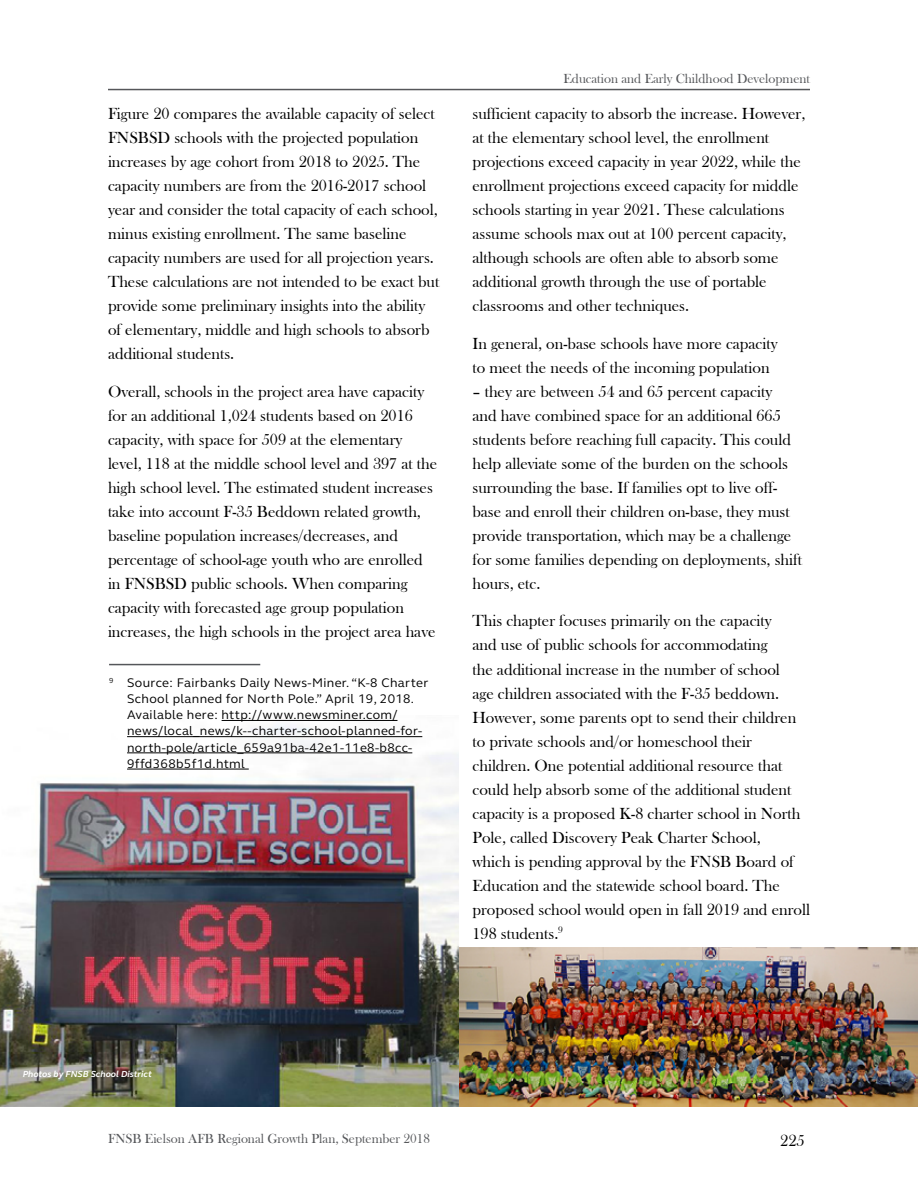
<style>
.page{position:relative;width:918px;height:1188px;background:#fff}
.page>*{position:absolute;margin:0;border:0;box-sizing:border-box;transform-origin:0 0}
.t1{font:16.5px/24px "Bask Old Face";color:#000}
.t2{font:13.5px "Bask Old Face";color:#55575a}
.t3{font:12.9px/16.2px "FS Elliot Pro";letter-spacing:.03em;color:#000}
.t4{font:italic 700 9px "FS Elliot Pro";color:#fff}
</style>
<div class="page">
<hr style="left:108px;top:89px;width:702px;height:1px;background:#55575a">
<img style="left:0;top:719px;width:459px;height:388px">
<hr style="left:222px;top:720px;width:175px;height:1px;background:#000">
<hr style="left:127px;top:736px;width:295px;height:1px;background:#000">
<hr style="left:127px;top:752px;width:285px;height:1px;background:#000">
<hr style="left:127px;top:769px;width:122px;height:1px;background:#000">
<hr style="left:109px;top:664px;width:151px;height:1px;background:#55575a">
<img style="left:459px;top:948px;width:459px;height:159px">
<p class="t1" style="left:108px;top:102px;width:333px">Figure 20 compares the available capacity of select FNSBSD schools with the projected population increases by age cohort from 2018 to 2025. The capacity numbers are from the 2016-2017 school year and consider the total capacity of each school, minus existing enrollment. The same baseline capacity numbers are used for all projection years.<br>These calculations are not intended to be exact but provide some preliminary insights into the ability of elementary, middle and high schools to absorb additional students.</p>
<p class="t1" style="left:108px;top:380px;width:331px">Overall, schools in the project area have capacity for an additional 1,024 students based on 2016 capacity, with space for 509 at the elementary level, 118 at the middle school level and 397 at the high school level. The estimated student increases take into account F-35 Beddown related growth, baseline population increases/decreases, and percentage of school-age youth who are enrolled in FNSBSD public schools. When comparing capacity with forecasted age group population increases, the high schools in the project area have</p>
<p class="t3" style="left:127px;top:674px;width:303px;text-indent:-18px"><sup>9</sup> Source: Fairbanks Daily News-Miner. “K-8 Charter School planned for North Pole.” April 19, 2018.<br>Available here: http://www.newsminer.com/ news/local_news/k--charter-school-planned-for&shy;north-pole/article_659a91ba-42e1-11e8-b8cc-9ffd368b5f1d.html</p>
<p class="t2" style="left:564px;top:71px;width:248px">Education and Early Childhood Development</p>
<p class="t1" style="left:472px;top:102px;width:334px">sufficient capacity to absorb the increase. However, at the elementary school level, the enrollment projections exceed capacity in year 2022, while the enrollment projections exceed capacity for middle schools starting in year 2021. These calculations assume schools max out at 100 percent capacity, although schools are often able to absorb some additional growth through the use of portable classrooms and other techniques.</p>
<p class="t1" style="left:472px;top:332px;width:307px">In general, on-base schools have more capacity to meet the needs of the incoming population</p>
<p class="t1" style="left:472px;top:380px;width:331px">– they are between 54 and 65 percent capacity<br>and have combined space for an additional 665 students before reaching full capacity. This could help alleviate some of the burden on the schools surrounding the base. If families opt to live off&shy;base and enroll their children on-base, they must provide transportation, which may be a challenge for some families depending on deployments, shift hours, etc.</p>
<p class="t1" style="left:472px;top:609px;width:339px">This chapter focuses primarily on the capacity<br>and use of public schools for accommodating<br>the additional increase in the number of school<br>age children associated with the F-35 beddown.<br>However, some parents opt to send their children to private schools and/or homeschool their children. One potential additional resource that could help absorb some of the additional student capacity is a proposed K-8 charter school in North Pole, called Discovery Peak Charter School,<br>which is pending approval by the FNSB Board of Education and the statewide school board. The proposed school would open in fall 2019 and enroll 198 students.<sup>9</sup></p>
<p class="t4" style="left:23px;top:1068px;width:131px">Photos by FNSB School District</p>
<p class="t2" style="left:108px;top:1131px;width:324px">FNSB Eielson AFB Regional Growth Plan, September 2018</p>
<p class="t1" style="left:780px;top:1129px;width:26px">225</p>
</div>
